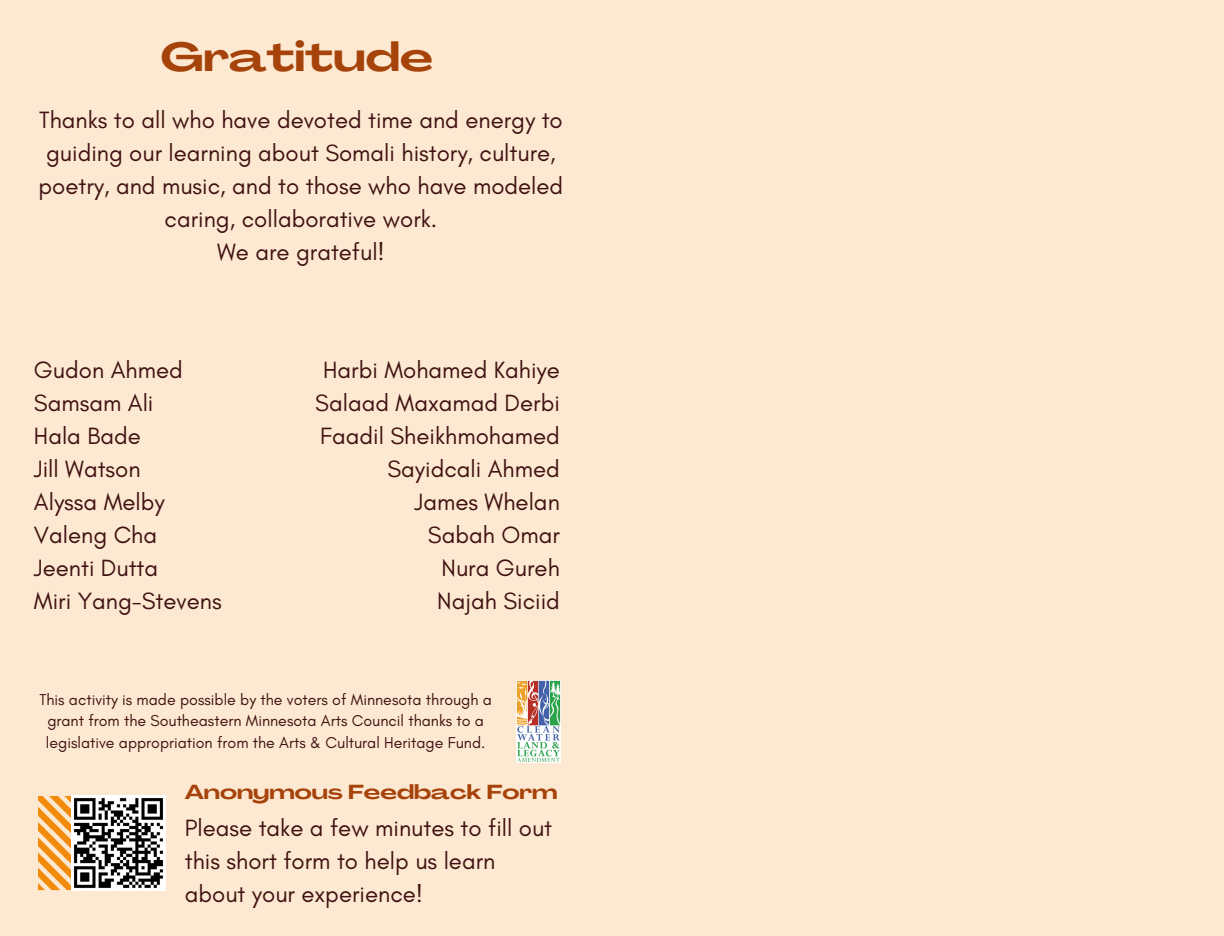
<style>
.page{position:relative;width:1224px;height:936px;background:#fde9d2}
.page>*{position:absolute;margin:0;border:0;box-sizing:border-box;transform-origin:0 0}
.t1{font:700 40px "Agrandir Grand";color:#a6430a}
.t2{font:24px/33px "Glacial Indifference";color:#401212}
.t3{font:700 20px "Agrandir Grand";color:#a6430a}
.t4{font:16px/21.4px "Glacial Indifference";color:#401212;text-align:center}
</style>
<div class="page">
<img style="left:517px;top:680px;width:43px;height:83px">
<svg style="left:38px;top:796px;width:33px;height:94px"></svg>
<img style="left:71px;top:796px;width:95px;height:94px">
<h2 class="t1" style="left:160px;top:41px;width:274px">Gratitude</h2>
<h2 class="t2" style="left:39px;top:103px;width:526px;text-align:center">Thanks to all who have devoted time and energy to guiding our learning about Somali history, culture, poetry, and music, and to those who have modeled caring, collaborative work.<br>We are grateful!</h2>
<p class="t2" style="left:34px;top:353px;width:189px">Gudon Ahmed<br>Samsam Ali<br>Hala Bade<br>Jill Watson<br>Alyssa Melby<br>Valeng Cha<br>Jeenti Dutta<br>Miri Yang-Stevens</p>
<p class="t2" style="left:315px;top:353px;width:246px;text-align:right">Harbi Mohamed Kahiye<br>Salaad Maxamad Derbi<br>Faadil Sheikhmohamed<br>Sayidcali Ahmed<br>James Whelan<br>Sabah Omar<br>Nura Gureh<br>Najah Siciid</p>
<p class="t4" style="left:39px;top:689px;width:454px">This activity is made possible by the voters of Minnesota through a grant from the Southeastern Minnesota Arts Council thanks to a legislative appropriation from the Arts &amp; Cultural Heritage Fund.</p>
<p class="t3" style="left:185px;top:784px;width:374px">Anonymous Feedback Form</p>
<p class="t2" style="left:185px;top:811px;width:369px">Please take a few minutes to fill out this short form to help us learn about your experience!</p>
</div>
